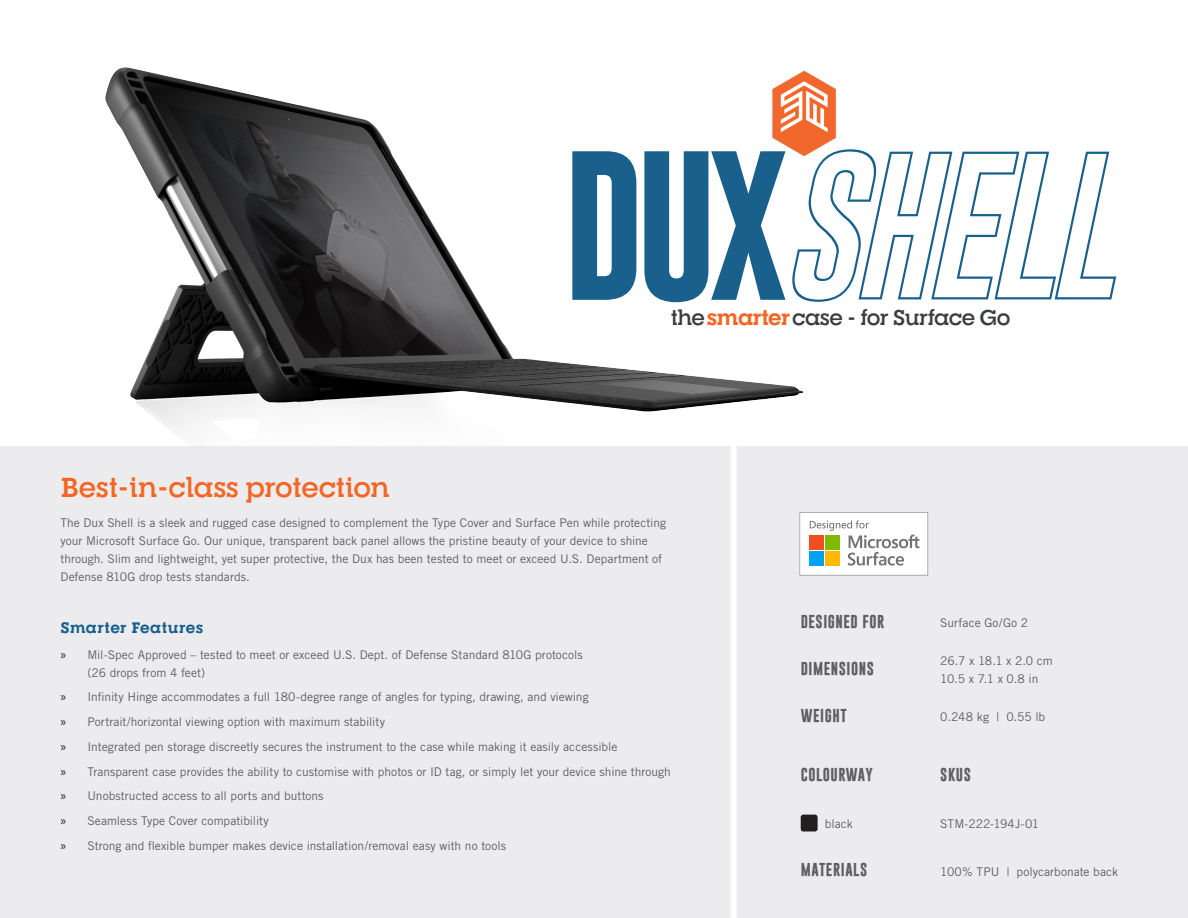
<style>
.page{position:relative;width:1188px;height:918px;background:#fff}
.page>*{position:absolute;margin:0;border:0;box-sizing:border-box;transform-origin:0 0}
.t1{font:italic 151.95px "Gobold Hollow";letter-spacing:-.06em;color:#19608d}
.t2{font:700 27px "RNS Camelia";letter-spacing:-.005em;color:#f36624}
.t3{font:700 21px "RNS Camelia";letter-spacing:-.025em;color:#3b3e41}
.t4{font:800 15px "RNS Camelia";letter-spacing:.035em;color:#19608d}
.t5{font:700 13.5px "Gobold";letter-spacing:.04em;color:#5f5f62}
.Main_Copy_Section{font:12px/18px "Trade Gothic";color:#5f5f62}
.Chart_Text-Regular_C{font:12px "Trade Gothic";color:#5f5f62}
.Chart_Text-CAPS{font:12px "Trade Gothic";color:#5f5f62}
.s1{font-family:"Gobold";font-weight:700;font-style:normal}
.s2{font-weight:800;color:#f36624}
.s3{font-family:"Myriad Pro";font-size:13.5px;color:#231f20}
</style>
<div class="page">
<div style="left:0;top:446px;width:1188px;height:472px;background:#ececee"></div>
<div style="left:731px;top:421px;width:6px;height:497px;background:#fff"></div>
<svg style="left:800px;top:512px;width:128px;height:63px;background:#e4e4db"></svg>
<div style="left:801px;top:815px;width:17px;height:16px;background:#231f20;border-radius:3px"></div>
<img style="left:105px;top:67px;width:698px;height:365px">
<img style="left:750px;top:67px;width:86px;height:99px">
<p class="t1" style="left:563px;top:127px;width:553px"><span class="s1">DUX</span>SHELL</p>
<p class="t3" style="left:671px;top:305px;width:341px">the <span class="s2">smarter</span>case - for Surface Go</p>
<p class="t2" style="left:60px;top:471px;width:331px">Best-in-class protection</p>
<p class="Main_Copy_Section" style="left:60px;top:514px;width:607px">The Dux Shell is a sleek and rugged case designed to complement the Type Cover and Surface Pen while protecting your Microsoft Surface Go. Our unique, transparent back panel allows the pristine beauty of your device to shine through. Slim and lightweight, yet super protective, the Dux has been tested to meet or exceed U.S. Department of Defense 810G drop tests standards.</p>
<p class="t4" style="left:60px;top:618px;width:144px">Smarter Features</p>
<p class="Main_Copy_Section" style="left:87px;top:645px;width:497px;text-indent:-27px"><span class="s3">»</span> Mil-Spec Approved – tested to meet or exceed U.S. Dept. of Defense Standard 810G protocols (26 drops from 4 feet)</p>
<p class="Main_Copy_Section" style="left:60px;top:688px;width:530px"><span class="s3">»</span> Infinity Hinge accommodates a full 180-degree range of angles for typing, drawing, and viewing</p>
<p class="Main_Copy_Section" style="left:60px;top:713px;width:326px"><span class="s3">»</span> Portrait/horizontal viewing option with maximum stability</p>
<p class="Main_Copy_Section" style="left:60px;top:737px;width:559px"><span class="s3">»</span> Integrated pen storage discreetly secures the instrument to the case while making it easily accessible</p>
<p class="Main_Copy_Section" style="left:60px;top:762px;width:612px"><span class="s3">»</span> Transparent case provides the ability to customise with photos or ID tag, or simply let your device shine through</p>
<p class="Main_Copy_Section" style="left:60px;top:787px;width:265px"><span class="s3">»</span> Unobstructed access to all ports and buttons</p>
<p class="Main_Copy_Section" style="left:60px;top:812px;width:210px"><span class="s3">»</span> Seamless Type Cover compatibility</p>
<p class="Main_Copy_Section" style="left:60px;top:836px;width:447px"><span class="s3">»</span> Strong and flexible bumper makes device installation/removal easy with no tools</p>
<p class="t5" style="left:801px;top:612px;width:85px">DESIGNED FOR</p>
<p class="Chart_Text-Regular_C" style="left:940px;top:615px;width:89px">Surface Go/Go 2</p>
<p class="t5" style="left:801px;top:660px;width:75px">DIMENSIONS</p>
<p class="Chart_Text-Regular_C" style="left:940px;top:653px;width:114px">26.7 x 18.1 x 2.0 cm</p>
<p class="Chart_Text-Regular_C" style="left:940px;top:671px;width:100px">10.5 x 7.1 x 0.8 in</p>
<p class="t5" style="left:801px;top:707px;width:47px">WEIGHT</p>
<p class="Main_Copy_Section" style="left:940px;top:708px;width:106px">0.248 kg | 0.55 lb</p>
<p class="t5" style="left:801px;top:766px;width:74px">COLOURWAY</p>
<p class="t5" style="left:940px;top:766px;width:32px">SKUS</p>
<p class="Main_Copy_Section" style="left:825px;top:815px;width:29px">black</p>
<p class="Chart_Text-CAPS" style="left:940px;top:817px;width:100px">STM-222-194J-01</p>
<p class="t5" style="left:801px;top:860px;width:68px">MATERIALS</p>
<p class="Main_Copy_Section" style="left:940px;top:862px;width:179px">100% TPU | polycarbonate back</p>
</div>
